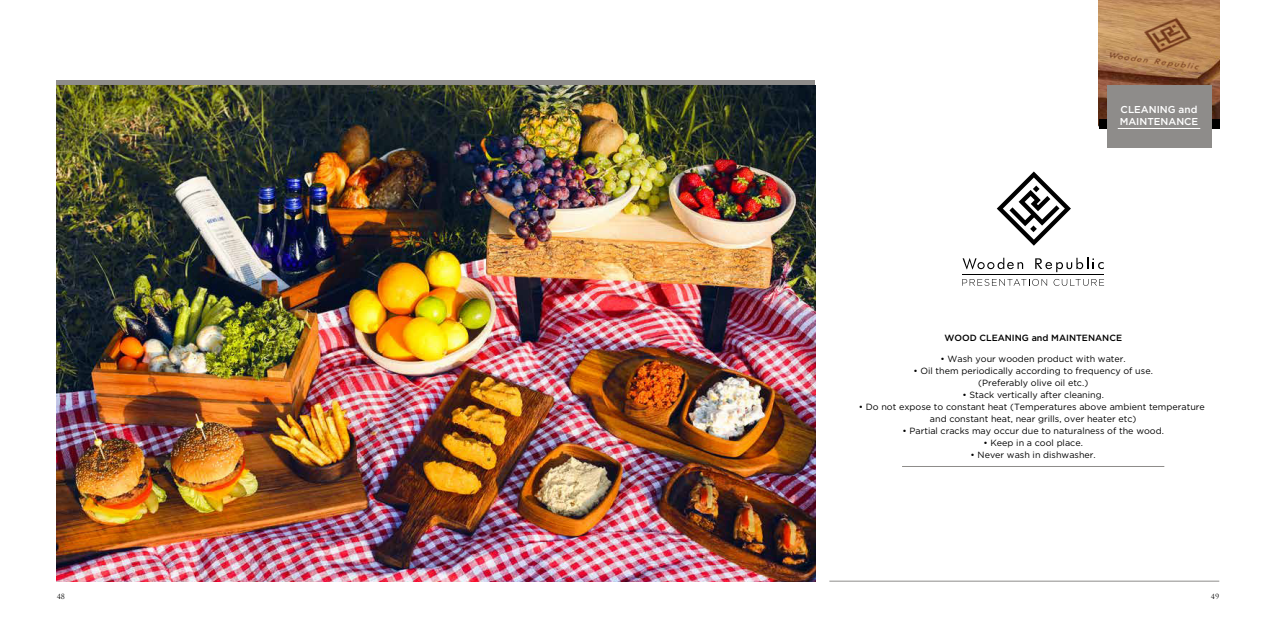
<style>
.page{position:relative;width:1276px;height:638px;background:#fff}
.page>*{position:absolute;margin:0;border:0;box-sizing:border-box;transform-origin:0 0}
.t1{font:500 10px/12px "Gotham";color:#fff}
.t2{font:9px/12px "Gotham";color:#000;text-align:center}
.t3{font:500 9px "Gotham";color:#000}
.t4{font:7px "Trajan Pro 3";color:#000}
</style>
<div class="page">
<img style="left:1098px;top:0;width:121px;height:120px">
<div style="left:1098px;top:120px;width:121px;height:9px;background:#000"></div>
<div style="left:1106px;top:85px;width:105px;height:63px;background:#8e8c8a"></div>
<hr style="left:1117px;top:128px;width:83px;height:1px;background:#fff">
<img style="left:57px;top:85px;width:758px;height:496px">
<hr style="left:57px;top:81px;width:758px;height:4px;background:#8e8c8a">
<hr style="left:829px;top:581px;width:390px;height:1px;background:#8e8c8a">
<hr style="left:902px;top:466px;width:262px;height:1px;background:#8e8c8a">
<svg style="left:962px;top:279px;width:85px;height:7px"></svg>
<svg style="left:1053px;top:279px;width:51px;height:7px"></svg>
<hr style="left:962px;top:275px;width:142px;height:1px;background:#000">
<svg style="left:996px;top:171px;width:75px;height:75px"></svg>
<svg style="left:962px;top:258px;width:61px;height:11px"></svg>
<svg style="left:1035px;top:258px;width:68px;height:14px"></svg>
<p class="t1" style="left:1119px;top:103px;width:80px">CLEANING and<br>MAINTENANCE</p>
<p class="t3" style="left:944px;top:332px;width:179px">WOOD CLEANING and MAINTENANCE</p>
<p class="t2" style="left:940px;top:352px;width:187px">• Wash your wooden product with water.</p>
<p class="t2" style="left:913px;top:364px;width:241px">• Oil them periodically according to frequency of use. (Preferably olive oil etc.)</p>
<p class="t2" style="left:962px;top:388px;width:143px">• Stack vertically after cleaning.</p>
<p class="t2" style="left:859px;top:400px;width:347px">• Do not expose to constant heat (Temperatures above ambient temperature and constant heat, near grills, over heater etc)</p>
<p class="t2" style="left:902px;top:424px;width:263px">• Partial cracks may occur due to naturalness of the wood.</p>
<p class="t2" style="left:983px;top:436px;width:101px">• Keep in a cool place.</p>
<p class="t2" style="left:970px;top:448px;width:127px">• Never wash in dishwasher.</p>
<p class="t4" style="left:57px;top:591px;width:10px">48</p>
<p class="t4" style="left:1211px;top:591px;width:10px">49</p>
</div>
